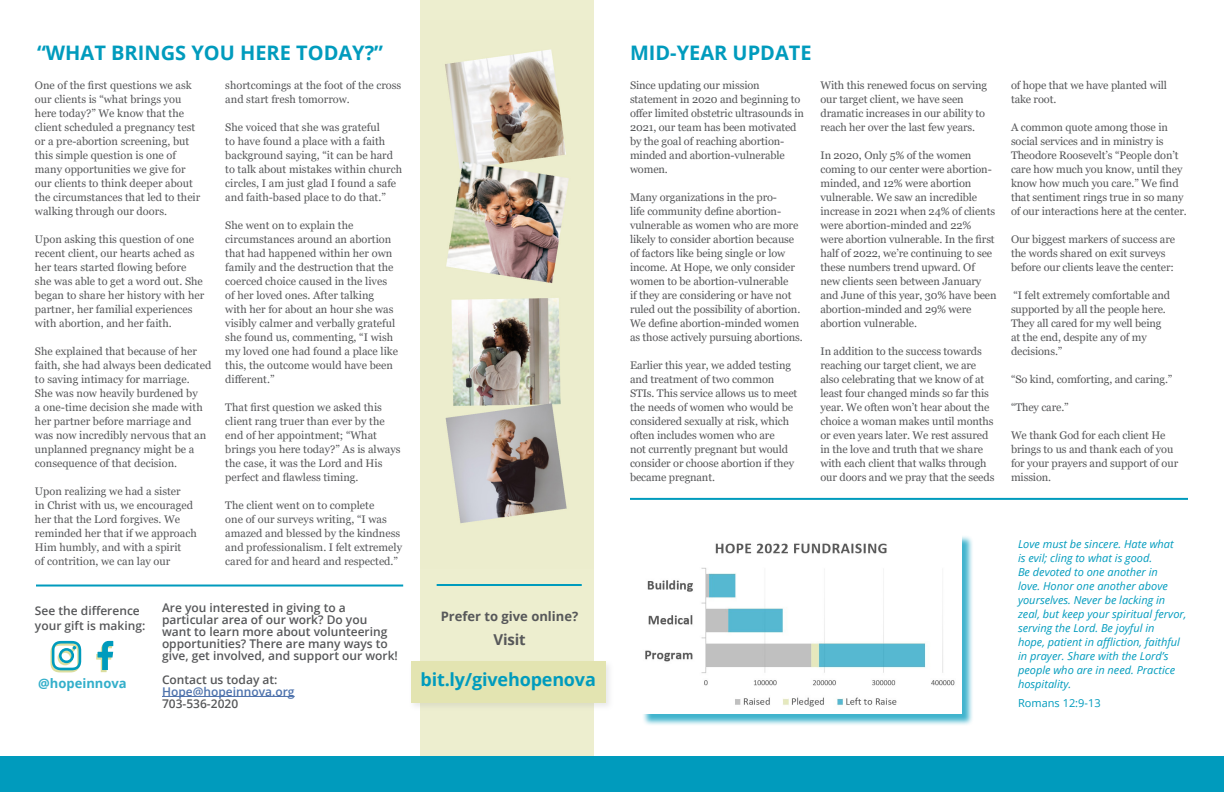
<style>
.page{position:relative;width:1224px;height:792px;background:#fff}
.page>*{position:absolute;margin:0;border:0;box-sizing:border-box;transform-origin:0 0}
.Story_Title{font:700 20px "Open Sans";color:#009bbd}
.Sidebar{font:700 18px "Open Sans";letter-spacing:-.01em;color:#009bbd}
.Sidebar-2{font:700 15px "Open Sans";letter-spacing:-.01em;color:#57585a}
.Sidebar-3{font:700 13px "Open Sans";color:#57585a}
.Sidebar-4{font:700 13px "Open Sans";color:#33afca}
.Story_Title-2{font:600 12px/12px "Open Sans";color:#57585a}
.Sidebar-5{font:600 12px/15px "Open Sans";color:#57585a}
.Story_Title-3{font:600 12px "Open Sans";color:#4d72ac}
.Body{font:11px/14px "Georgia";letter-spacing:-.01em;color:#57585a}
.Sidebar-6{font:italic 11px/14px "Open Sans";color:#009bbd}
.Sidebar-7{font:11px "Open Sans";color:#009bbd}
</style>
<div class="page">
<div style="left:420px;top:0;width:174px;height:792px;background:#edeecf"></div>
<img style="left:445px;top:49px;width:124px;height:474px">
<hr style="left:162px;top:696px;width:133px;height:1px;background:#4d72ac">
<div style="left:0;top:756px;width:1224px;height:36px;background:#009bbd"></div>
<hr style="left:36px;top:585px;width:367px;height:2px;background:#009bbd">
<hr style="left:630px;top:498px;width:558px;height:2px;background:#009bbd">
<hr style="left:437px;top:584px;width:145px;height:2px;background:#009bbd">
<svg style="left:50px;top:641px;width:31px;height:31px"></svg>
<svg style="left:96px;top:641px;width:17px;height:31px"></svg>
<div style="left:409px;top:659px;width:205px;height:52px;background:#a8a9ad;opacity:.25"></div>
<div style="left:411px;top:661px;width:194px;height:42px;background:#e3e4b1"></div>
<div style="left:642px;top:535px;width:332px;height:191px;background:#009bbd;opacity:.75"></div>
<img style="left:642px;top:535px;width:320px;height:178px">
<p class="Story_Title" style="left:37px;top:39px;width:348px">“WHAT BRINGS YOU HERE TODAY?”</p>
<p class="Story_Title" style="left:630px;top:39px;width:183px">MID-YEAR UPDATE</p>
<p class="Body" style="left:35px;top:78px;width:167px">One of the first questions we ask our clients is “what brings you here today?” We know that the client scheduled a pregnancy test or a pre-abortion screening, but this simple question is one of many opportunities we give for our clients to think deeper about the circumstances that led to their walking through our doors.</p>
<p class="Body" style="left:35px;top:232px;width:171px">Upon asking this question of one recent client, our hearts ached as her tears started flowing before she was able to get a word out. She began to share her history with her partner, her familial experiences with abortion, and her faith.</p>
<p class="Body" style="left:35px;top:344px;width:178px">She explained that because of her faith, she had always been dedicated to saving intimacy for marriage.<br>She was now heavily burdened by<br>a one-time decision she made with her partner before marriage and was now incredibly nervous that an unplanned pregnancy might be a consequence of that decision.</p>
<p class="Body" style="left:35px;top:484px;width:163px">Upon realizing we had a sister<br>in Christ with us, we encouraged her that the Lord forgives. We reminded her that if we approach<br>Him humbly, and with a spirit<br>of contrition, we can lay our</p>
<p class="Body" style="left:225px;top:78px;width:178px">shortcomings at the foot of the cross and start fresh tomorrow.</p>
<p class="Body" style="left:225px;top:120px;width:178px">She voiced that she was grateful<br>to have found a place with a faith background saying, “it can be hard to talk about mistakes within church circles, I am just glad I found a safe and faith-based place to do that.”</p>
<p class="Body" style="left:225px;top:218px;width:174px">She went on to explain the circumstances around an abortion that had happened within her own family and the destruction that the coerced choice caused in the lives of her loved ones. After talking with her for about an hour she was visibly calmer and verbally grateful she found us, commenting, “I wish my loved one had found a place like this, the outcome would have been different.”</p>
<p class="Body" style="left:225px;top:400px;width:177px">That first question we asked this client rang truer than ever by the end of her appointment; “What brings you here today?” As is always the case, it was the Lord and His perfect and flawless timing.</p>
<p class="Body" style="left:225px;top:498px;width:178px">The client went on to complete<br>one of our surveys writing, “I was amazed and blessed by the kindness and professionalism. I felt extremely cared for and heard and respected.”</p>
<p class="Body" style="left:630px;top:78px;width:176px">Since updating our mission statement in 2020 and beginning to offer limited obstetric ultrasounds in<br>2021, our team has been motivated by the goal of reaching abortion&shy;minded and abortion-vulnerable women.</p>
<p class="Body" style="left:630px;top:190px;width:174px">Many organizations in the pro-<br>life community define abortion&shy;vulnerable as women who are more likely to consider abortion because of factors like being single or low income. At Hope, we only consider women to be abortion-vulnerable<br>if they are considering or have not ruled out the possibility of abortion.<br>We define abortion-minded women as those actively pursuing abortions.</p>
<p class="Body" style="left:630px;top:358px;width:169px">Earlier this year, we added testing and treatment of two common<br>STIs. This service allows us to meet the needs of women who would be considered sexually at risk, which often includes women who are<br>not currently pregnant but would consider or choose abortion if they became pregnant.</p>
<p class="Body" style="left:820px;top:78px;width:168px">With this renewed focus on serving our target client, we have seen dramatic increases in our ability to reach her over the last few years.</p>
<p class="Body" style="left:820px;top:148px;width:178px">In 2020, Only 5% of the women coming to our center were abortion&shy;minded, and 12% were abortion vulnerable. We saw an incredible increase in 2021 when 24% of clients were abortion-minded and 22% were abortion vulnerable. In the first half of 2022, we’re continuing to see these numbers trend upward. Of new clients seen between January and June of this year, 30% have been abortion-minded and 29% were abortion vulnerable.</p>
<p class="Body" style="left:820px;top:344px;width:175px">In addition to the success towards reaching our target client, we are also celebrating that we know of at least four changed minds so far this year. We often won’t hear about the choice a woman makes until months or even years later. We rest assured in the love and truth that we share with each client that walks through our doors and we pray that the seeds</p>
<p class="Sidebar-5" style="left:35px;top:602px;width:112px">See the difference your gift is making:</p>
<p class="Story_Title-2" style="left:162px;top:601px;width:237px">Are you interested in giving to a particular area of our work? Do you want to learn more about volunteering opportunities? There are many ways to give, get involved, and support our work!</p>
<p class="Story_Title-2" style="left:162px;top:673px;width:117px">Contact us today at:</p>
<p class="Story_Title-3" style="left:162px;top:683px;width:134px">Hope@hopeinnova.org</p>
<p class="Story_Title-2" style="left:162px;top:697px;width:78px">703-536-2020</p>
<p class="Sidebar-4" style="left:38px;top:674px;width:90px">@hopeinnova</p>
<p class="Sidebar-3" style="left:441px;top:607px;width:139px">Prefer to give online?</p>
<p class="Sidebar-2" style="left:493px;top:629px;width:34px">Visit</p>
<p class="Sidebar" style="left:421px;top:666px;width:177px">bit.ly/givehopenova</p>
<p class="Body" style="left:1011px;top:78px;width:158px">of hope that we have planted will take root.</p>
<p class="Body" style="left:1011px;top:120px;width:177px">A common quote among those in social services and in ministry is Theodore Roosevelt’s “People don’t care how much you know, until they know how much you care.” We find that sentiment rings true in so many of our interactions here at the center.</p>
<p class="Body" style="left:1011px;top:232px;width:166px">Our biggest markers of success are the words shared on exit surveys before our clients leave the center:</p>
<p class="Body" style="left:1011px;top:288px;width:161px">“I felt extremely comfortable and supported by all the people here.<br>They all cared for my well being at the end, despite any of my decisions.”</p>
<p class="Body" style="left:1011px;top:372px;width:163px">“So kind, comforting, and caring.”</p>
<p class="Body" style="left:1011px;top:400px;width:59px">“They care.”</p>
<p class="Body" style="left:1011px;top:428px;width:169px">We thank God for each client He brings to us and thank each of you for your prayers and support of our mission.</p>
<p class="Sidebar-6" style="left:1018px;top:537px;width:170px">Love must be sincere. Hate what<br>is evil; cling to what is good.<br>Be devoted to one another in<br>love. Honor one another above yourselves. Never be lacking in zeal, but keep your spiritual fervor, serving the Lord. Be joyful in<br>hope, patient in affliction, faithful in prayer. Share with the Lord’s people who are in need. Practice hospitality.</p>
<p class="Sidebar-7" style="left:1018px;top:695px;width:84px">Romans 12:9-13</p>
</div>
